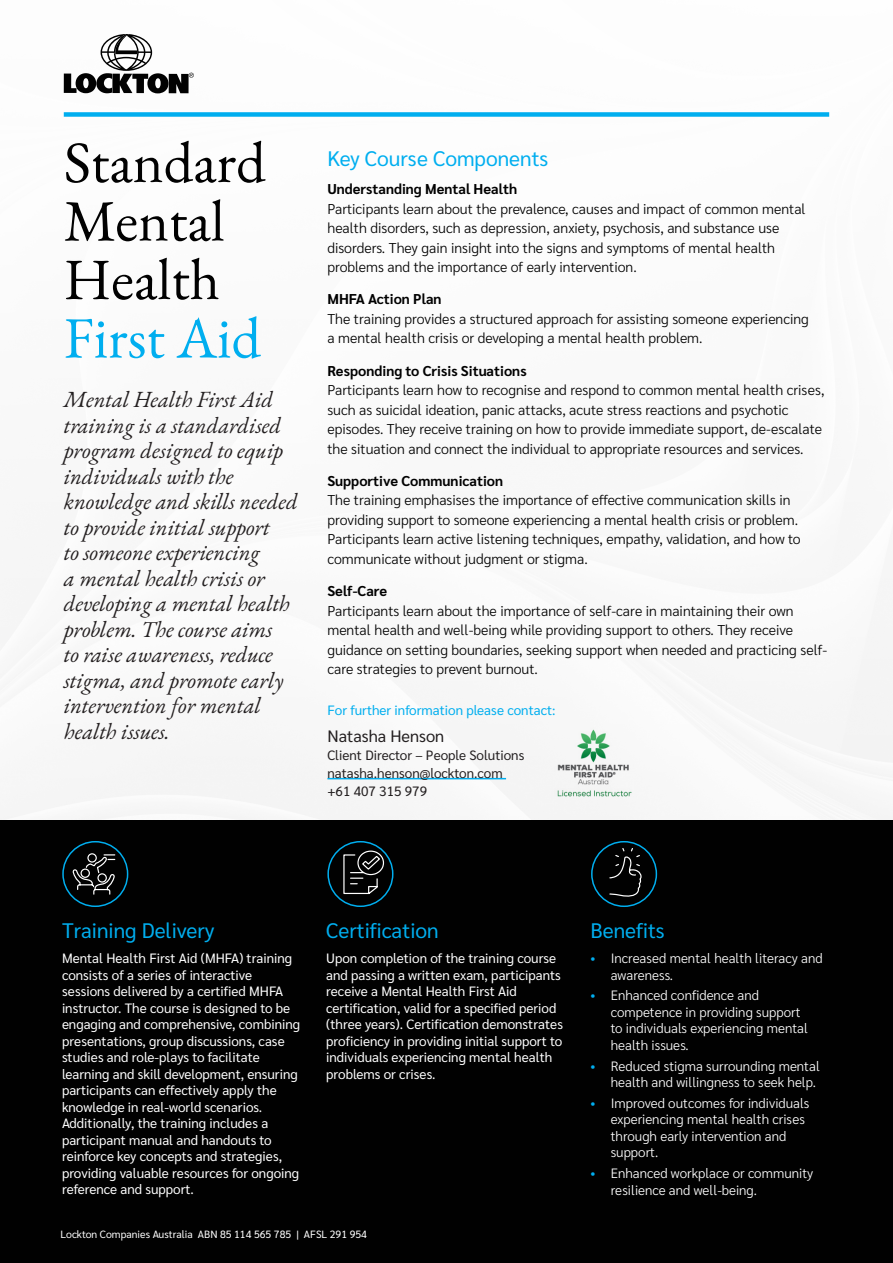
<style>
.page{position:relative;width:893px;height:1263px;background:#fff}
.page>*{position:absolute;margin:0;border:0;box-sizing:border-box;transform-origin:0 0}
.Title_of_Article{font:58.5px/58.5px "EB Garamond";color:#010101}
.Subtitle{font:italic 22.5px/25.5px "EB Garamond";color:#231f20}
.Header_2{font:21px "Sarabun";color:#00aeef}
.Sidebar{font:21px "Sarabun";color:#00aeef}
.Sidebar-2{font:16.5px "Sarabun";color:#231f20}
.Sidebar-3{font:300 14.25px/19.5px "Sarabun";color:#010101}
.Crosshead{font:700 14.25px "Sarabun";color:#010101}
.Sidebar-4{font:13.5px/16.5px "Sarabun";color:#fff}
.t1{font:300 13.5px/16.5px "Sarabun";color:#fff}
.Sidebar-5{font:13.5px "Sarabun";color:#231f20}
.Sidebar-6{font:13.5px "Sarabun";color:#00aeef}
.Document_Title_OR_Company_Name{font:10.5px "Sarabun";color:#fff}
.s1{color:#00aeef}
</style>
<div class="page">
<img style="left:0;top:73px;width:893px;height:748px">
<div style="left:0;top:821px;width:893px;height:442px;background:#010101"></div>
<div style="left:327px;top:841px;width:66px;height:66px;border:2px solid #00aeef;border-radius:50%"></div>
<div style="left:591px;top:841px;width:66px;height:66px;border:2px solid #00aeef;border-radius:50%"></div>
<svg style="left:64px;top:34px;width:130px;height:59px"></svg>
<div style="left:64px;top:112px;width:765px;height:5px;background:#00aeef"></div>
<hr style="left:327px;top:778px;width:179px;height:1px;background:#00aeef">
<div style="left:62px;top:841px;width:66px;height:66px;border:2px solid #00aeef;border-radius:50%"></div>
<svg style="left:73px;top:853px;width:43px;height:42px"></svg>
<svg style="left:343px;top:850px;width:42px;height:45px"></svg>
<svg style="left:609px;top:847px;width:33px;height:60px"></svg>
<img style="left:543px;top:723px;width:101px;height:78px">
<p class="Title_of_Article" style="left:64px;top:133px;width:203px">Standard<br>Mental<br>Health<br><span class="s1">First Aid</span></p>
<p class="Subtitle" style="left:64px;top:387px;width:235px">Mental Health First Aid training is a standardised program designed to equip individuals with the knowledge and skills needed to provide initial support<br>to someone experiencing<br>a mental health crisis or developing a mental health problem. The course aims<br>to raise awareness, reduce stigma, and promote early intervention for mental health issues.</p>
<p class="Header_2" style="left:327px;top:146px;width:222px">Key Course Components</p>
<p class="Crosshead" style="left:327px;top:181px;width:191px">Understanding Mental Health</p>
<p class="Sidebar-3" style="left:327px;top:199px;width:480px">Participants learn about the prevalence, causes and impact of common mental health disorders, such as depression, anxiety, psychosis, and substance use disorders. They gain insight into the signs and symptoms of mental health problems and the importance of early intervention.</p>
<p class="Crosshead" style="left:327px;top:291px;width:116px">MHFA Action Plan</p>
<p class="Sidebar-3" style="left:327px;top:309px;width:483px">The training provides a structured approach for assisting someone experiencing a mental health crisis or developing a mental health problem.</p>
<p class="Crosshead" style="left:327px;top:362px;width:201px">Responding to Crisis Situations</p>
<p class="Sidebar-3" style="left:327px;top:380px;width:498px">Participants learn how to recognise and respond to common mental health crises, such as suicidal ideation, panic attacks, acute stress reactions and psychotic episodes. They receive training on how to provide immediate support, de-escalate the situation and connect the individual to appropriate resources and services.</p>
<p class="Crosshead" style="left:327px;top:473px;width:177px">Supportive Communication</p>
<p class="Sidebar-3" style="left:327px;top:491px;width:475px">The training emphasises the importance of effective communication skills in providing support to someone experiencing a mental health crisis or problem.<br>Participants learn active listening techniques, empathy, validation, and how to communicate without judgment or stigma.</p>
<p class="Crosshead" style="left:327px;top:583px;width:61px">Self-Care</p>
<p class="Sidebar-3" style="left:327px;top:601px;width:501px">Participants learn about the importance of self-care in maintaining their own mental health and well-being while providing support to others. They receive guidance on setting boundaries, seeking support when needed and practicing self&shy;care strategies to prevent burnout.</p>
<p class="Sidebar-6" style="left:327px;top:703px;width:230px">For further information please contact:</p>
<p class="Sidebar-2" style="left:327px;top:726px;width:118px">Natasha Henson</p>
<p class="Sidebar-5" style="left:327px;top:747px;width:198px">Client Director – People Solutions</p>
<p class="Sidebar-5" style="left:327px;top:765px;width:177px">natasha.henson@lockton.com</p>
<p class="Sidebar-5" style="left:327px;top:783px;width:101px">+61 407 315 979</p>
<p class="Header_2" style="left:62px;top:919px;width:154px">Training Delivery</p>
<p class="Sidebar-4" style="left:62px;top:950px;width:240px">Mental Health First Aid (MHFA) training consists of a series of interactive sessions delivered by a certified MHFA instructor. The course is designed to be engaging and comprehensive, combining presentations, group discussions, case studies and role-plays to facilitate learning and skill development, ensuring participants can effectively apply the knowledge in real-world scenarios.<br>Additionally, the training includes a participant manual and handouts to reinforce key concepts and strategies, providing valuable resources for ongoing reference and support.</p>
<p class="Header_2" style="left:326px;top:919px;width:114px">Certification</p>
<p class="Sidebar-4" style="left:326px;top:950px;width:238px">Upon completion of the training course and passing a written exam, participants receive a Mental Health First Aid certification, valid for a specified period (three years). Certification demonstrates proficiency in providing initial support to individuals experiencing mental health problems or crises.</p>
<p class="Sidebar" style="left:590px;top:919px;width:76px">Benefits</p>
<p class="t1" style="left:611px;top:950px;width:213px;text-indent:-20px"><span class="s1">•</span> Increased mental health literacy and awareness.</p>
<p class="t1" style="left:611px;top:987px;width:199px;text-indent:-20px"><span class="s1">•</span> Enhanced confidence and competence in providing support to individuals experiencing mental health issues.</p>
<p class="t1" style="left:611px;top:1058px;width:211px;text-indent:-20px"><span class="s1">•</span> Reduced stigma surrounding mental health and willingness to seek help.</p>
<p class="t1" style="left:611px;top:1095px;width:200px;text-indent:-20px"><span class="s1">•</span> Improved outcomes for individuals experiencing mental health crises through early intervention and support.</p>
<p class="t1" style="left:611px;top:1165px;width:204px;text-indent:-20px"><span class="s1">•</span> Enhanced workplace or community resilience and well-being.</p>
<p class="Document_Title_OR_Company_Name" style="left:61px;top:1228px;width:308px">Lockton Companies Australia ABN 85 114 565 785 | AFSL 291 954</p>
</div>
